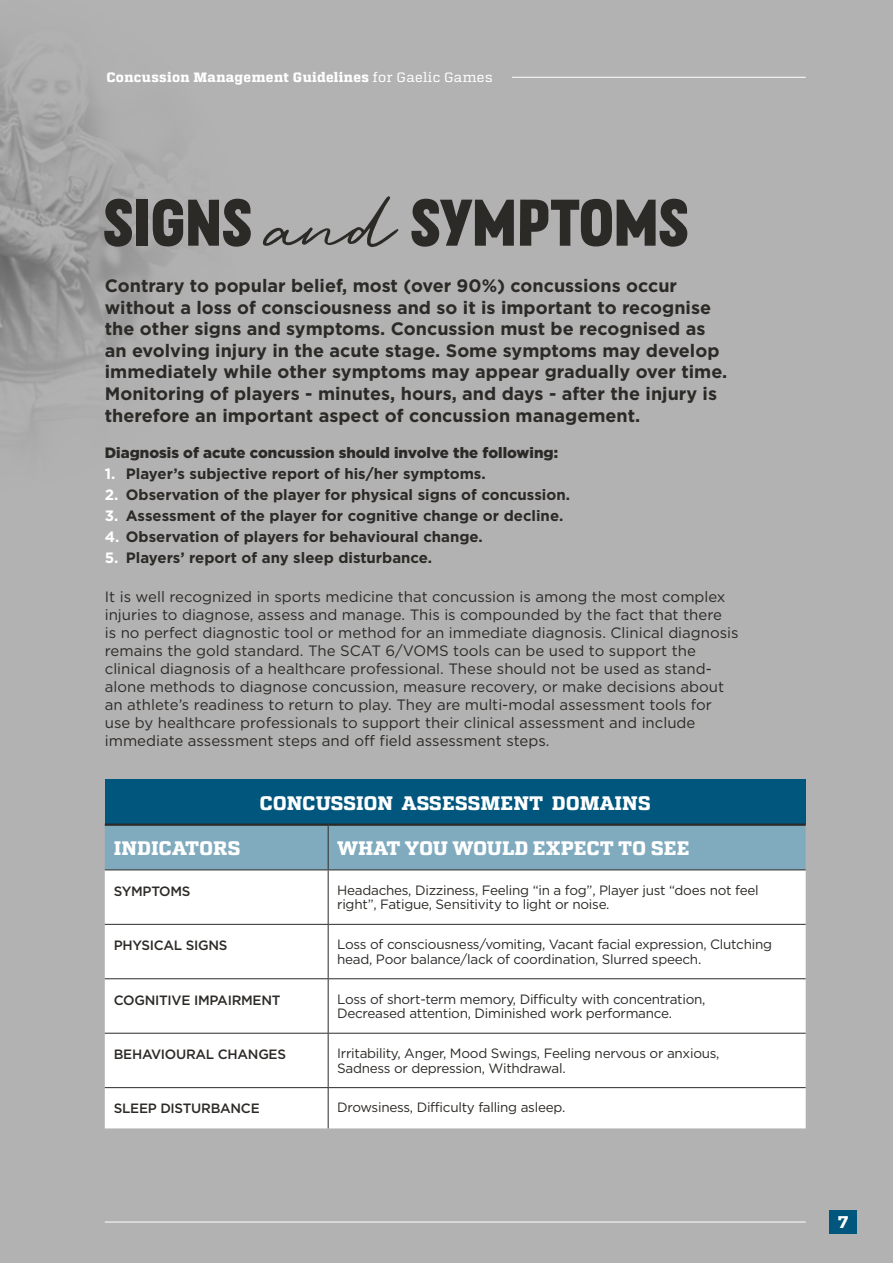
<style>
.page{position:relative;width:893px;height:1263px;background:#b3b2b2}
.page>*{position:absolute;margin:0;border:0;box-sizing:border-box;transform-origin:0 0}
.t1{font:150px "Retro Signature";color:#2c2a27}
.t2{font:66px "Blooms Headline";color:#2c2a27}
.t3{font:700 19.5px "Atletico";color:#fff}
.t4{font:700 18px/21.6px "Gotham";color:#2c2a27}
.t5{font:700 16.95px "Atletico";color:#fff}
.t6{font:15px/18px "Gotham";color:#2c2a27}
.t7{font:700 15px "Gotham";color:#2c2a27}
.t8{font:900 15px "Gotham";color:#2c2a27}
.t9{font:13.5px/14.5px "Gotham";letter-spacing:-.02em;color:#2c2a27}
.t10{font:500 13.5px "Gotham";letter-spacing:-.02em;color:#2c2a27}
.t11{font:700 13.5px "Atletico";letter-spacing:.03em;color:#fff}
.s1{font-weight:400}
.s2{color:#fff}
</style>
<div class="page">
<img style="left:0;top:48px;width:178px;height:382px">
<div style="left:830px;top:1210px;width:27px;height:24px;background:#00567d"></div>
<hr style="left:512px;top:77px;width:294px;height:1px;background:#fff">
<hr style="left:105px;top:1222px;width:701px;height:1px;background:#fff">
<div style="left:105px;top:779px;width:701px;height:46px;background:#00567d"></div>
<div style="left:105px;top:826px;width:701px;height:43px;background:#80abbe"></div>
<div style="left:105px;top:870px;width:701px;height:258px;background:#fff"></div>
<hr style="left:105px;top:924px;width:223px;height:1px;background:#2c2a27">
<hr style="left:328px;top:924px;width:478px;height:1px;background:#2c2a27">
<hr style="left:105px;top:978px;width:223px;height:1px;background:#2c2a27">
<hr style="left:328px;top:978px;width:478px;height:1px;background:#2c2a27">
<hr style="left:105px;top:1033px;width:223px;height:1px;background:#2c2a27">
<hr style="left:328px;top:1033px;width:478px;height:1px;background:#2c2a27">
<hr style="left:105px;top:1087px;width:223px;height:1px;background:#2c2a27">
<hr style="left:328px;top:1087px;width:478px;height:1px;background:#2c2a27">
<hr style="left:328px;top:826px;width:1px;height:43px;background:#2c2a27">
<hr style="left:328px;top:870px;width:1px;height:54px;background:#2c2a27">
<hr style="left:328px;top:925px;width:1px;height:53px;background:#2c2a27">
<hr style="left:328px;top:979px;width:1px;height:54px;background:#2c2a27">
<hr style="left:328px;top:1033px;width:1px;height:54px;background:#2c2a27">
<hr style="left:328px;top:1088px;width:1px;height:40px;background:#2c2a27">
<hr style="left:105px;top:823px;width:223px;height:3px;background:#2c2a27">
<hr style="left:328px;top:823px;width:478px;height:3px;background:#2c2a27">
<hr style="left:105px;top:869px;width:223px;height:1px;background:#2c2a27">
<hr style="left:328px;top:869px;width:478px;height:1px;background:#2c2a27">
<p class="t11" style="left:106px;top:69px;width:387px">Concussion Management Guidelines <span class="s1">for Gaelic Games</span></p>
<h2 class="t2" style="left:103px;top:169px;width:150px">SIGNS</h2>
<h1 class="t1" style="left:274px;top:138px;width:123px">and</h1>
<h2 class="t2" style="left:410px;top:169px;width:280px">SYMPTOMS</h2>
<p class="t4" style="left:105px;top:275px;width:624px">Contrary to popular belief, most (over 90%) concussions occur without a loss of consciousness and so it is important to recognise the other signs and symptoms. Concussion must be recognised as an evolving injury in the acute stage. Some symptoms may develop immediately while other symptoms may appear gradually over time.<br>Monitoring of players - minutes, hours, and days - after the injury is therefore an important aspect of concussion management.</p>
<p class="t8" style="left:105px;top:444px;width:455px">Diagnosis of acute concussion should involve the following:</p>
<p class="t7" style="left:105px;top:463px;width:382px"><span class="s2">1.</span> Player’s subjective report of his/her symptoms.</p>
<p class="t7" style="left:105px;top:484px;width:467px"><span class="s2">2.</span> Observation of the player for physical signs of concussion.</p>
<p class="t7" style="left:105px;top:505px;width:460px"><span class="s2">3.</span> Assessment of the player for cognitive change or decline.</p>
<p class="t7" style="left:105px;top:526px;width:380px"><span class="s2">4.</span> Observation of players for behavioural change.</p>
<p class="t7" style="left:105px;top:547px;width:329px"><span class="s2">5.</span> Players’ report of any sleep disturbance.</p>
<p class="t6" style="left:105px;top:587px;width:635px">It is well recognized in sports medicine that concussion is among the most complex injuries to diagnose, assess and manage. This is compounded by the fact that there<br>is no perfect diagnostic tool or method for an immediate diagnosis. Clinical diagnosis remains the gold standard. The SCAT 6/VOMS tools can be used to support the clinical diagnosis of a healthcare professional. These should not be used as stand&shy;alone methods to diagnose concussion, measure recovery, or make decisions about an athlete’s readiness to return to play. They are multi-modal assessment tools for use by healthcare professionals to support their clinical assessment and include immediate assessment steps and off field assessment steps.</p>
<h3 class="t3" style="left:259px;top:791px;width:393px">CONCUSSION ASSESSMENT DOMAINS</h3>
<h3 class="t3" style="left:114px;top:836px;width:128px">INDICATORS</h3>
<h3 class="t3" style="left:337px;top:836px;width:354px">WHAT YOU WOULD EXPECT TO SEE</h3>
<p class="t10" style="left:114px;top:882px;width:78px">SYMPTOMS</p>
<p class="t9" style="left:337px;top:882px;width:423px">Headaches, Dizziness, Feeling “in a fog”, Player just “does not feel right”, Fatigue, Sensitivity to light or noise.</p>
<p class="t10" style="left:114px;top:936px;width:115px">PHYSICAL SIGNS</p>
<p class="t9" style="left:337px;top:937px;width:436px">Loss of consciousness/vomiting, Vacant facial expression, Clutching head, Poor balance/lack of coordination, Slurred speech.</p>
<p class="t10" style="left:114px;top:991px;width:168px">COGNITIVE IMPAIRMENT</p>
<p class="t9" style="left:337px;top:991px;width:370px">Loss of short-term memory, Difficulty with concentration,<br>Decreased attention, Diminished work performance.</p>
<p class="t10" style="left:114px;top:1045px;width:174px">BEHAVIOURAL CHANGES</p>
<p class="t9" style="left:337px;top:1046px;width:384px">Irritability, Anger, Mood Swings, Feeling nervous or anxious,<br>Sadness or depression, Withdrawal.</p>
<p class="t10" style="left:114px;top:1100px;width:147px">SLEEP DISTURBANCE</p>
<p class="t9" style="left:337px;top:1100px;width:230px">Drowsiness, Difficulty falling asleep.</p>
<p class="t5" style="left:838px;top:1212px;width:12px">7</p>
</div>
